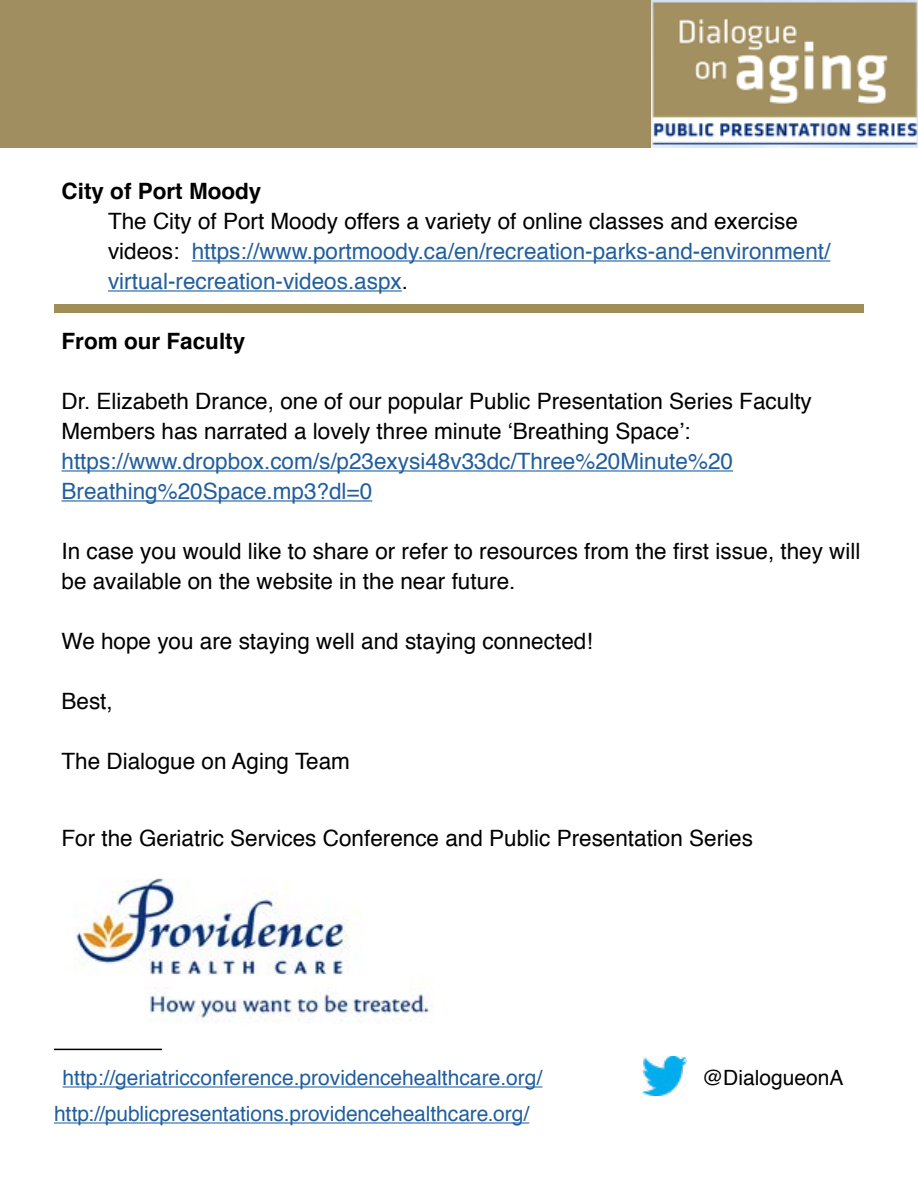
<style>
.page{position:relative;width:918px;height:1188px;background:#fff}
.page>*{position:absolute;margin:0;border:0;box-sizing:border-box;transform-origin:0 0}
.t1{font:22.5px/30px "Helvetica";color:#000}
.t2{font:22.5px/30px "Helvetica";color:#215e9e}
.t3{font:700 22.5px "Helvetica";color:#000}
.t4{font:21px "Helvetica";color:#215e9e}
.t5{font:21px "Helvetica";color:#000}
.s1{color:#000}
.s2{font-family:"Minion Pro";font-size:18px;color:#fff}
</style>
<div class="page">
<div style="left:0;top:0;width:918px;height:147px;background:#a08e60"></div>
<img style="left:652px;top:0;width:266px;height:147px">
<hr style="left:192px;top:260px;width:638px;height:2px;background:#215e9e">
<hr style="left:108px;top:290px;width:294px;height:2px;background:#215e9e">
<hr style="left:62px;top:470px;width:671px;height:2px;background:#215e9e">
<hr style="left:62px;top:500px;width:310px;height:2px;background:#215e9e">
<hr style="left:54px;top:1049px;width:108px;height:1px;background:#000">
<hr style="left:63px;top:1086px;width:479px;height:2px;background:#215e9e">
<hr style="left:54px;top:1122px;width:475px;height:2px;background:#215e9e">
<div style="left:54px;top:304px;width:810px;height:9px;background:#a08e56"></div>
<img style="left:74px;top:878px;width:359px;height:145px">
<img style="left:643px;top:1056px;width:43px;height:40px">
<p class="t3" style="left:62px;top:173px;width:202px">City of Port Moody</p>
<p class="t2" style="left:108px;top:207px;width:724px"><span class="s1">The City of Port Moody offers a variety of online classes and exercise videos:</span> https://www.portmoody.ca/en/recreation-parks-and-environment/ virtual-recreation-videos.aspx<span class="s1">.</span></p>
<p class="t3" style="left:62px;top:323px;width:185px">From our Faculty</p>
<p class="t1" style="left:62px;top:387px;width:752px">Dr. Elizabeth Drance, one of our popular Public Presentation Series Faculty<br>Members has narrated a lovely three minute ‘Breathing Space’:</p>
<p class="t2" style="left:62px;top:447px;width:673px">https://www.dropbox.com/s/p23exysi48v33dc/Three%20Minute%20<br>Breathing%20Space.mp3?dl=0</p>
<p class="t1" style="left:62px;top:537px;width:801px">In case you would like to share or refer to resources from the first issue, they will be available on the website in the near future.</p>
<p class="t1" style="left:62px;top:627px;width:533px">We hope you are staying well and staying connected!</p>
<p class="t1" style="left:62px;top:687px;width:53px">Best,</p>
<p class="t1" style="left:62px;top:747px;width:290px">The Dialogue on Aging Team</p>
<p class="t1" style="left:62px;top:824px;width:693px">For the Geriatric Services Conference and Public Presentation Series</p>
<p class="t4" style="left:54px;top:1062px;width:490px"><span class="s2">1</span>http://geriatricconference.providencehealthcare.org/</p>
<p class="t5" style="left:702px;top:1062px;width:143px">@DialogueonA</p>
<p class="t4" style="left:54px;top:1098px;width:477px">http://publicpresentations.providencehealthcare.org/</p>
</div>
